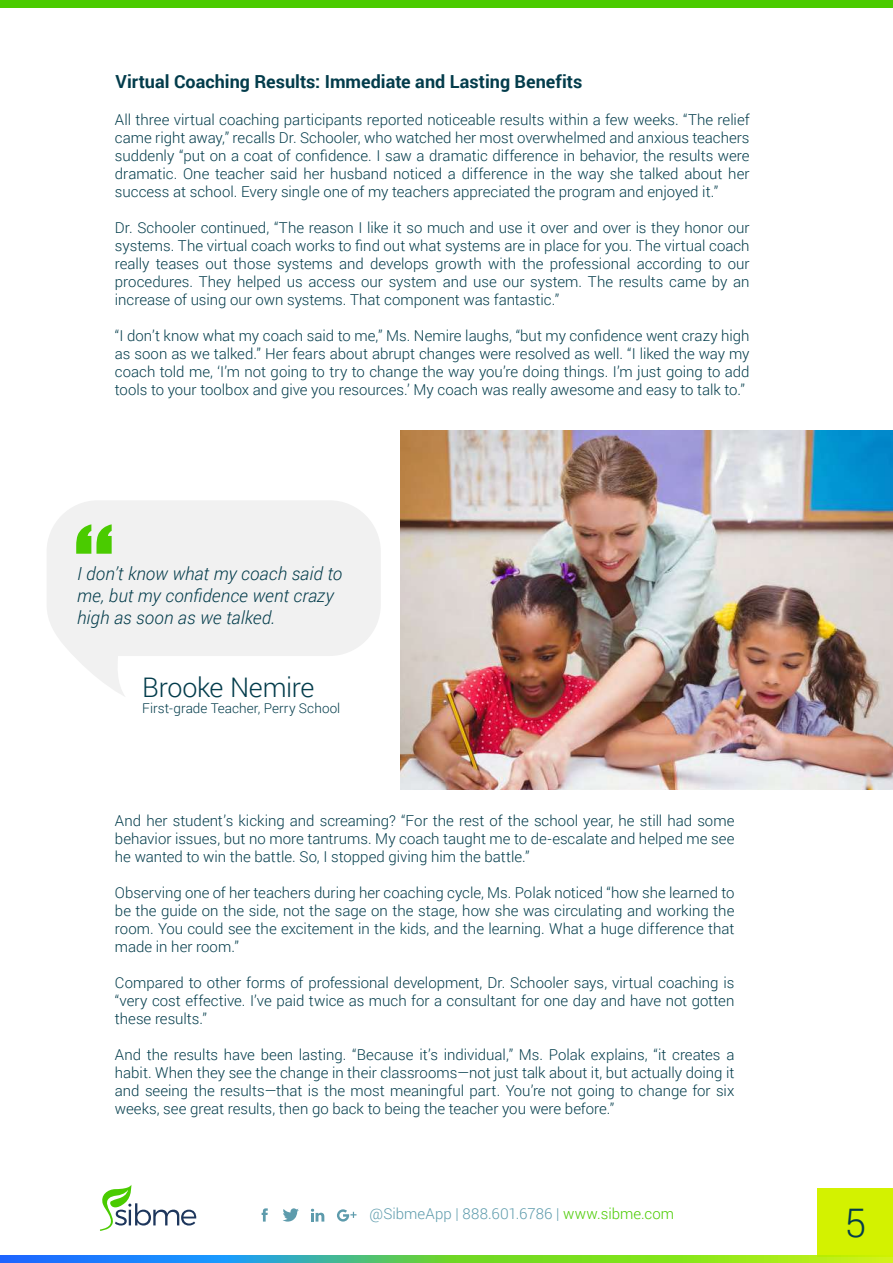
<style>
.page{position:relative;width:893px;height:1263px;background:#fff}
.page>*{position:absolute;margin:0;border:0;box-sizing:border-box;transform-origin:0 0}
.t1{font:300 39.3px "Roboto";color:#033c4b}
.t2{font:300 27px "Roboto";letter-spacing:-.01em;color:#033c4b}
.t3{font:italic 300 18px/21.6px "Roboto";letter-spacing:.005em;color:#033c4b}
.t4{font:700 18px "Roboto";color:#033c4b}
.t5{font:300 15px/18px "Roboto";color:#033c4b;text-align:justify}
.t6{font:300 15px "Roboto";letter-spacing:.005em;color:#5d9bac}
.t7{font:300 13.5px "Roboto";letter-spacing:.005em;color:#033c4b}
.s1{color:#4acb00}
</style>
<div class="page">
<img style="left:400px;top:431px;width:493px;height:358px">
<div style="left:0;top:0;width:893px;height:8px;background:#4acb00"></div>
<div style="left:818px;top:1188px;width:75px;height:68px;background:#d3f200"></div>
<svg style="left:0;top:1255px;width:893px;height:8px;background:#60c072"></svg>
<svg style="left:100px;top:1185px;width:96px;height:46px"></svg>
<svg style="left:337px;top:1209px;width:20px;height:12px"></svg>
<svg style="left:311px;top:1209px;width:13px;height:12px"></svg>
<svg style="left:283px;top:1208px;width:16px;height:13px"></svg>
<svg style="left:262px;top:1208px;width:6px;height:13px"></svg>
<svg style="left:47px;top:501px;width:334px;height:195px;fill:#f1f1f1"></svg>
<svg style="left:76px;top:524px;width:36px;height:30px"></svg>
<p class="t4" style="left:116px;top:69px;width:468px">Virtual Coaching Results: Immediate and Lasting Benefits</p>
<p class="t5" style="left:115px;top:111px;width:636px">All three virtual coaching participants reported noticeable results within a few weeks. “The relief came right away,” recalls Dr. Schooler, who watched her most overwhelmed and anxious teachers suddenly “put on a coat of confidence. I saw a dramatic difference in behavior, the results were dramatic. One teacher said her husband noticed a difference in the way she talked about her success at school. Every single one of my teachers appreciated the program and enjoyed it.”</p>
<p class="t5" style="left:115px;top:219px;width:636px">Dr. Schooler continued, “The reason I like it so much and use it over and over is they honor our systems. The virtual coach works to find out what systems are in place for you. The virtual coach really teases out those systems and develops growth with the professional according to our procedures. They helped us access our system and use our system. The results came by an increase of using our own systems. That component was fantastic.”</p>
<p class="t5" style="left:115px;top:327px;width:636px">“I don’t know what my coach said to me,” Ms. Nemire laughs, “but my confidence went crazy high as soon as we talked.” Her fears about abrupt changes were resolved as well. “I liked the way my coach told me, ‘I’m not going to try to change the way you’re doing things. I’m just going to add tools to your toolbox and give you resources.’ My coach was really awesome and easy to talk to.”</p>
<p class="t3" style="left:77px;top:563px;width:266px">I don’t know what my coach said to me, but my confidence went crazy high as soon as we talked.</p>
<h2 class="t2" style="left:142px;top:669px;width:174px">Brooke Nemire</h2>
<p class="t7" style="left:142px;top:699px;width:200px">First-grade Teacher, Perry School</p>
<p class="t5" style="left:115px;top:812px;width:621px">And her student’s kicking and screaming? “For the rest of the school year, he still had some behavior issues, but no more tantrums. My coach taught me to de-escalate and helped me see he wanted to win the battle. So, I stopped giving him the battle.”</p>
<p class="t5" style="left:115px;top:884px;width:621px">Observing one of her teachers during her coaching cycle, Ms. Polak noticed “how she learned to be the guide on the side, not the sage on the stage, how she was circulating and working the room. You could see the excitement in the kids, and the learning. What a huge difference that made in her room.”</p>
<p class="t5" style="left:115px;top:974px;width:621px">Compared to other forms of professional development, Dr. Schooler says, virtual coaching is “very cost effective. I’ve paid twice as much for a consultant for one day and have not gotten these results.”</p>
<p class="t5" style="left:115px;top:1046px;width:621px">And the results have been lasting. “Because it’s individual,” Ms. Polak explains, “it creates a habit. When they see the change in their classrooms—not just talk about it, but actually doing it and seeing the results—that is the most meaningful part. You’re not going to change for six weeks, see great results, then go back to being the teacher you were before.”</p>
<p class="t6" style="left:370px;top:1203px;width:306px">@SibmeApp | 888.601.6786 | <span class="s1">www.sibme.com</span></p>
<h1 class="t1" style="left:844px;top:1195px;width:23px">5</h1>
</div>
